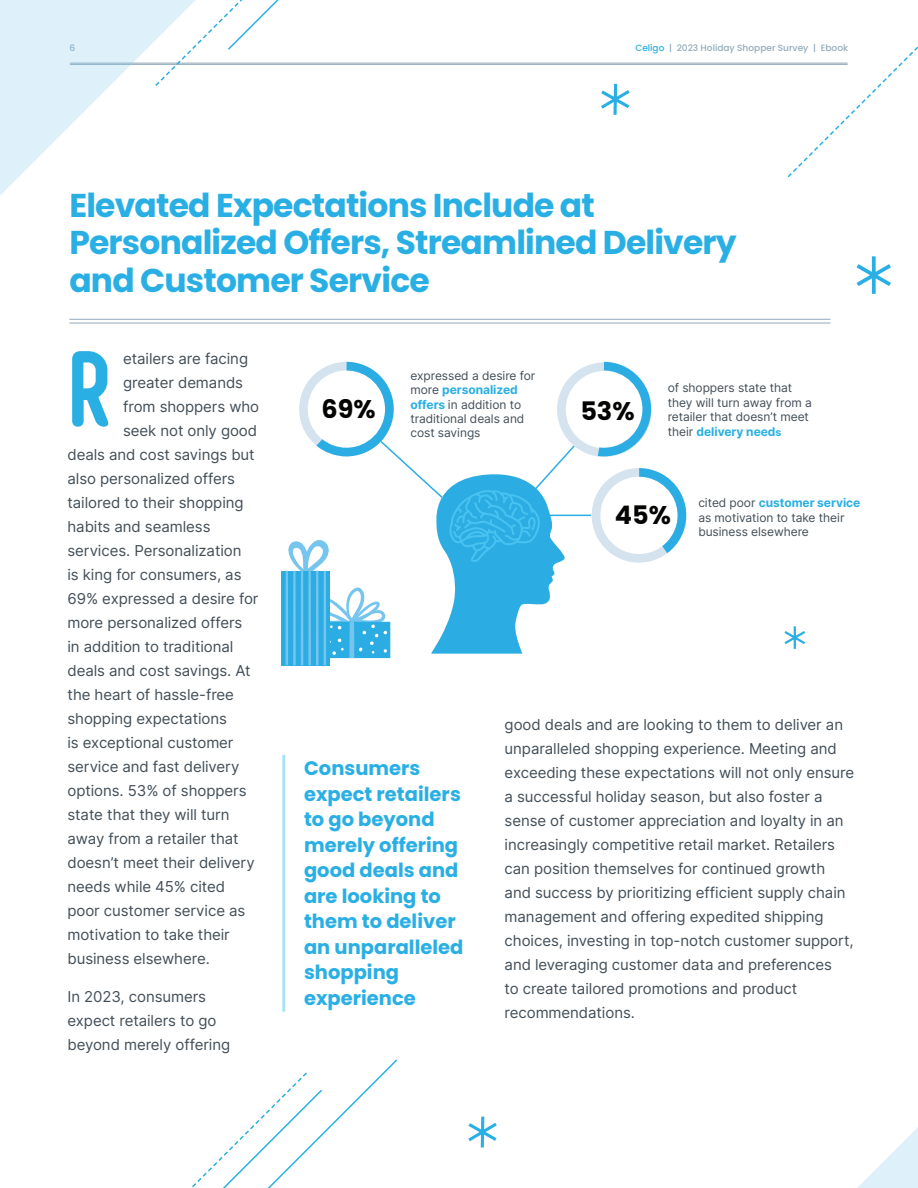
<style>
.page{position:relative;width:918px;height:1188px;background:#fff}
.page>*{position:absolute;margin:0;border:0;box-sizing:border-box;transform-origin:0 0}
.t1{font:700 133.5px "Finland Rounded";color:#2aafe4}
.t2{font:700 33px/37.5px "Poppins";letter-spacing:-.025em;color:#2aafe4}
.t3{font:700 25.5px "Poppins";color:#040503}
.t4{font:700 19.5px/25.5px "Poppins";color:#2aafe4}
.t5{font:15px/24px "Inter";letter-spacing:-.005em;color:#424e58}
.t6{font:12px/14.4px "Inter";letter-spacing:-.005em;color:#424e58}
.t7{font:500 9px "Poppins";color:#93abbb}
.s1{color:#2aafe4}
.s2{font-weight:700;color:#2aafe4}
.s3{font-weight:700;font-size:10.5px;color:#2aafe4}
</style>
<div class="page">
<hr style="left:70px;top:63px;width:777px;height:1px;background:#93abbb">
<hr style="left:70px;top:64px;width:777px;height:1px;background:#93abbb">
<hr style="left:69px;top:319px;width:762px;height:1px;background:#93abbb">
<hr style="left:69px;top:323px;width:762px;height:1px;background:#93abbb">
<svg style="left:324px;top:1059px;width:73px;height:75px"></svg>
<svg style="left:192px;top:1072px;width:132px;height:116px"></svg>
<svg style="left:204px;top:0;width:372px;height:65px"></svg>
<svg style="left:786px;top:46px;width:132px;height:132px"></svg>
<svg style="left:601px;top:84px;width:29px;height:31px"></svg>
<svg style="left:468px;top:1117px;width:29px;height:31px"></svg>
<svg style="left:784px;top:626px;width:21px;height:23px"></svg>
<svg style="left:857px;top:256px;width:34px;height:38px"></svg>
<hr style="left:282px;top:755px;width:3px;height:257px;background:#abe0f9">
<svg style="left:281px;top:571px;width:5px;height:94px"></svg>
<svg style="left:0;top:0;width:204px;height:324px"></svg>
<svg style="left:857px;top:1127px;width:61px;height:61px"></svg>
<svg style="left:286px;top:362px;width:400px;height:303px"></svg>
<p class="t7" style="left:69px;top:43px;width:7px">6</p>
<p class="t7" style="left:635px;top:43px;width:214px"><span class="s1">Celigo</span> | 2023 Holiday Shopper Survey | Ebook</p>
<h2 class="t2" style="left:69px;top:187px;width:669px">Elevated Expectations Include at<br>Personalized Offers, Streamlined Delivery and Customer Service</h2>
<h1 class="t1" style="left:68px;top:329px;width:49px">R</h1>
<p class="t5" style="left:123px;top:347px;width:126px">etailers are facing</p>
<p class="t5" style="left:123px;top:371px;width:121px">greater demands</p>
<p class="t5" style="left:123px;top:395px;width:138px">from shoppers who</p>
<p class="t5" style="left:123px;top:419px;width:136px">seek not only good</p>
<p class="t5" style="left:67px;top:443px;width:189px">deals and cost savings but</p>
<p class="t5" style="left:67px;top:467px;width:169px">also personalized offers</p>
<p class="t5" style="left:67px;top:491px;width:178px">tailored to their shopping</p>
<p class="t5" style="left:67px;top:515px;width:145px">habits and seamless</p>
<p class="t5" style="left:67px;top:539px;width:176px">services. Personalization</p>
<p class="t5" style="left:67px;top:563px;width:176px">is king for consumers, as</p>
<p class="t5" style="left:67px;top:587px;width:193px">69% expressed a desire for</p>
<p class="t5" style="left:67px;top:611px;width:176px">more personalized offers</p>
<p class="t5" style="left:67px;top:635px;width:167px">in addition to traditional</p>
<p class="t5" style="left:67px;top:659px;width:184px">deals and cost savings. At</p>
<p class="t5" style="left:67px;top:683px;width:168px">the heart of hassle-free</p>
<p class="t5" style="left:67px;top:707px;width:161px">shopping expectations</p>
<p class="t5" style="left:67px;top:731px;width:168px">is exceptional customer</p>
<p class="t5" style="left:67px;top:755px;width:173px">service and fast delivery</p>
<p class="t5" style="left:67px;top:779px;width:181px">options. 53% of shoppers</p>
<p class="t5" style="left:67px;top:803px;width:164px">state that they will turn</p>
<p class="t5" style="left:67px;top:827px;width:173px">away from a retailer that</p>
<p class="t5" style="left:67px;top:851px;width:189px">doesn’t meet their delivery</p>
<p class="t5" style="left:67px;top:875px;width:159px">needs while 45% cited</p>
<p class="t5" style="left:67px;top:899px;width:179px">poor customer service as</p>
<p class="t5" style="left:67px;top:923px;width:164px">motivation to take their</p>
<p class="t5" style="left:67px;top:947px;width:144px">business elsewhere.</p>
<p class="t5" style="left:67px;top:984px;width:164px">In 2023, consumers expect retailers to go beyond merely offering</p>
<h3 class="t3" style="left:322px;top:394px;width:56px">69%</h3>
<p class="t6" style="left:410px;top:368px;width:126px">expressed a desire for more <span class="s2">personalized offers</span> in addition to traditional deals and cost savings</p>
<h3 class="t3" style="left:580px;top:397px;width:56px">53%</h3>
<p class="t6" style="left:668px;top:380px;width:146px">of shoppers state that they will turn away from a retailer that doesn’t meet their <span class="s2">delivery need</span><span class="s3">s</span></p>
<h3 class="t3" style="left:615px;top:501px;width:58px">45%</h3>
<p class="t6" style="left:698px;top:495px;width:164px">cited poor <span class="s2">customer service </span>as motivation to take their business elsewhere</p>
<h3 class="t4" style="left:304px;top:756px;width:161px">Consumers expect retailers to go beyond merely offering good deals and are looking to them to deliver an unparalleled shopping experience</h3>
<p class="t5" style="left:505px;top:712px;width:351px">good deals and are looking to them to deliver an unparalleled shopping experience. Meeting and exceeding these expectations will not only ensure a successful holiday season, but also foster a sense of customer appreciation and loyalty in an increasingly competitive retail market. Retailers can position themselves for continued growth and success by prioritizing efficient supply chain management and offering expedited shipping choices, investing in top-notch customer support, and leveraging customer data and preferences<br>to create tailored promotions and product recommendations.</p>
</div>
